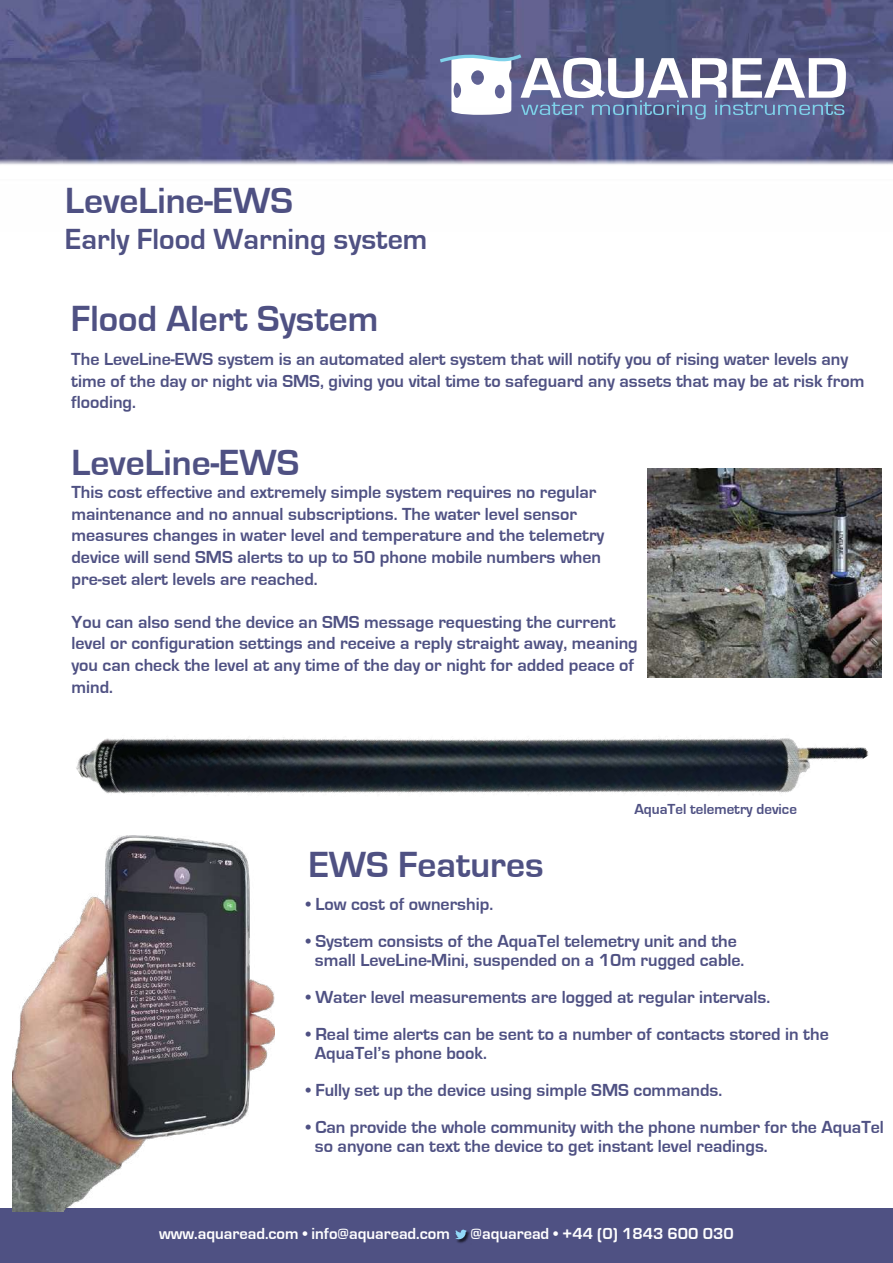
<style>
.page{position:relative;width:893px;height:1263px;background:#fff}
.page>*{position:absolute;margin:0;border:0;box-sizing:border-box;transform-origin:0 0}
.t1{font:700 59.4px "Eurostile";color:#fff;scale:1.08 1}
.t2{font:700 37.5px "Eurostile";color:#4f5183}
.t3{font:700 30px "Eurostile";color:#4f5183}
.t4{font:700 18px/21.6px "Eurostile";color:#4f5183}
.t5{font:700 16.5px "Eurostile";color:#fff}
.t6{font:700 15px "Eurostile";color:#4f5183}
</style>
<div class="page">
<div style="left:0;top:1209px;width:893px;height:54px;background:#4f5183"></div>
<img style="left:457px;top:1231px;width:13px;height:12px">
<svg style="left:455px;top:1229px;width:12px;height:10px"></svg>
<img style="left:0;top:0;width:893px;height:108px">
<svg style="left:592px;top:100px;width:114px;height:8px"></svg>
<svg style="left:715px;top:100px;width:129px;height:8px"></svg>
<svg style="left:436px;top:48px;width:148px;height:60px"></svg>
<img style="left:76px;top:737px;width:793px;height:57px">
<img style="left:13px;top:835px;width:262px;height:377px">
<img style="left:647px;top:468px;width:234px;height:210px">
<img style="left:0;top:108px;width:893px;height:57px">
<h2 class="t2" style="left:65px;top:180px;width:229px">LeveLine-EWS</h2>
<h3 class="t3" style="left:65px;top:222px;width:364px">Early Flood Warning system</h3>
<h2 class="t2" style="left:71px;top:298px;width:309px">Flood Alert System</h2>
<h1 class="t1" style="left:521px;top:46px;width:305px">AQUAREAD</h1>
<p class="t4" style="left:71px;top:349px;width:795px">The LeveLine-EWS system is an automated alert system that will notify you of rising water levels any time of the day or night via SMS, giving you vital time to safeguard any assets that may be at risk from flooding.</p>
<h2 class="t2" style="left:71px;top:443px;width:229px">LeveLine-EWS</h2>
<p class="t4" style="left:71px;top:482px;width:534px">This cost effective and extremely simple system requires no regular maintenance and no annual subscriptions. The water level sensor measures changes in water level and temperature and the telemetry device will send SMS alerts to up to 50 phone mobile numbers when pre-set alert levels are reached.</p>
<p class="t4" style="left:71px;top:611px;width:568px">You can also send the device an SMS message requesting the current level or configuration settings and receive a reply straight away, meaning you can check the level at any time of the day or night for added peace of mind.</p>
<h2 class="t2" style="left:309px;top:844px;width:236px">EWS Features</h2>
<p class="t6" style="left:634px;top:801px;width:164px">AquaTel telemetry device</p>
<p class="t4" style="left:306px;top:893px;width:189px">• Low cost of ownership.</p>
<p class="t4" style="left:306px;top:932px;width:440px;line-height:18.6px;text-align:center">• System consists of the AquaTel telemetry unit and the small LeveLine-Mini, suspended on a 10m rugged cable.</p>
<p class="t4" style="left:306px;top:986px;width:466px">• Water level measurements are logged at regular intervals.</p>
<p class="t4" style="left:315px;top:1025px;width:515px;line-height:18.6px;text-indent:-9px">• Real time alerts can be sent to a number of contacts stored in the<br>AquaTel’s phone book.</p>
<p class="t4" style="left:306px;top:1079px;width:418px">• Fully set up the device using simple SMS commands.</p>
<p class="t4" style="left:315px;top:1118px;width:571px;line-height:18.6px;text-indent:-9px">• Can provide the whole community with the phone number for the AquaTel so anyone can text the device to get instant level readings.</p>
<p class="t5" style="left:159px;top:1225px;width:292px">www.aquaread.com • info@aquaread.com</p>
<p class="t5" style="left:471px;top:1225px;width:265px">@aquaread • +44 (0) 1843 600 030</p>
</div>
